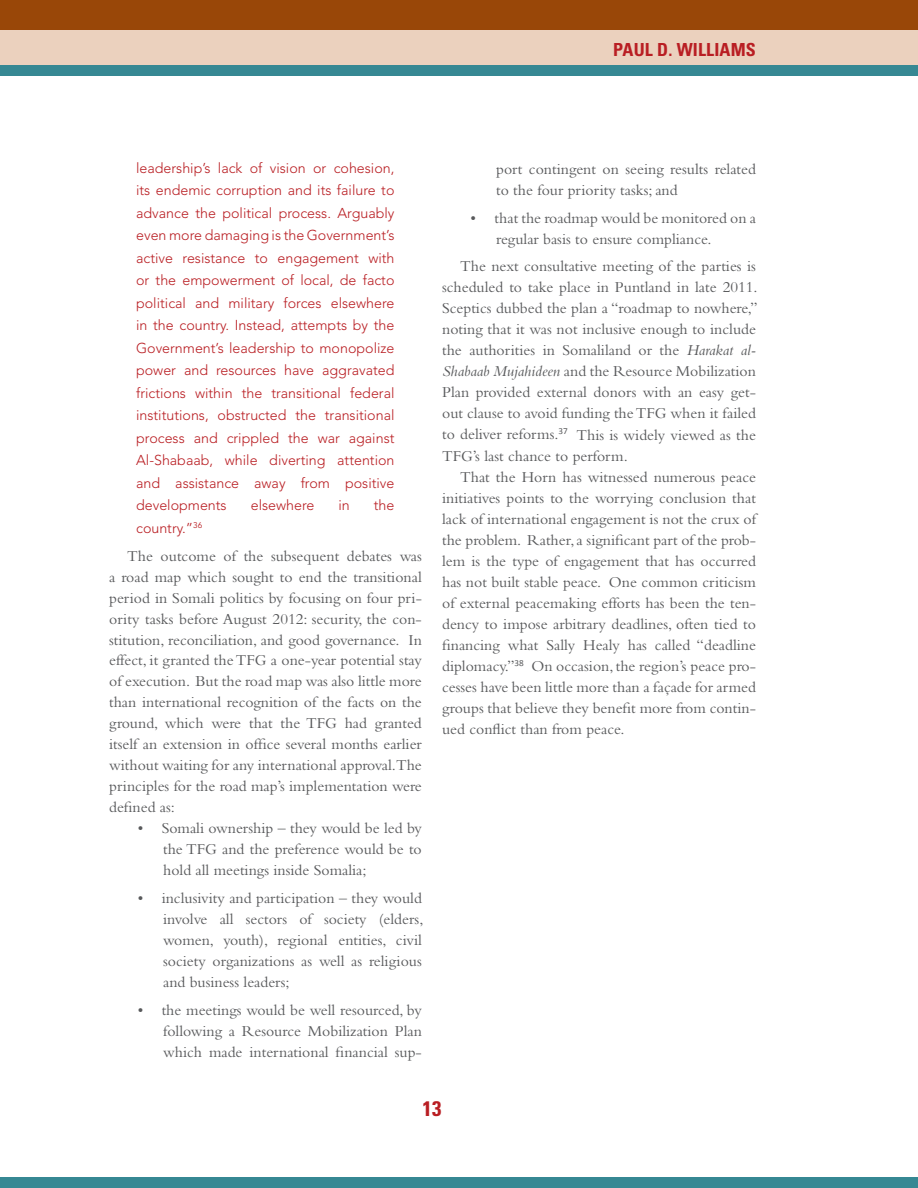
<style>
.page{position:relative;width:918px;height:1188px;background:#fff}
.page>*{position:absolute;margin:0;border:0;box-sizing:border-box;transform-origin:0 0}
.t1{font:700 condensed 21px "Univers";color:#b91e23}
.t2{font:700 condensed 18px "Univers";letter-spacing:.01em;color:#b91e23}
.t3{font:15.75px/21px "Bembo";color:#58595b;text-align:justify}
.t4{font:300 14.25px/22.5px "Avenir";color:#b91e23;text-align:justify}
.s1{font-style:italic}
</style>
<div class="page">
<div style="left:0;top:24px;width:918px;height:47px;background:#ebd1be"></div>
<div style="left:0;top:66px;width:918px;height:10px;background:#368893"></div>
<div style="left:0;top:0;width:918px;height:29px;background:#994708"></div>
<div style="left:0;top:1178px;width:918px;height:10px;background:#368893"></div>
<p class="t2" style="left:613px;top:38px;width:144px">PAUL D. WILLIAMS</p>
<p class="t4" style="left:136px;top:157px;width:260px">leadership’s lack of vision or cohesion, its endemic corruption and its failure to advance the political process. Arguably even more damaging is the Government’s active resistance to engagement with or the empowerment of local, de facto political and military forces elsewhere in the country. Instead, attempts by the Government’s leadership to monopolize power and resources have aggravated frictions within the transitional federal institutions, obstructed the transitional process and crippled the war against Al-Shabaab, while diverting attention and assistance away from positive developments</p>
<p class="t4" style="left:251px;top:494px;width:65px">elsewhere</p>
<p class="t4" style="left:338px;top:494px;width:13px">in</p>
<p class="t4" style="left:374px;top:494px;width:22px">the</p>
<p class="t4" style="left:136px;top:517px;width:68px">country.”<sup>36</sup></p>
<p class="t3" style="left:109px;top:545px;width:314px;text-indent:18px">The outcome of the subsequent debates was a road map which sought to end the transitional period in Somali politics by focusing on four pri&shy;ority tasks before August 2012: security, the con&shy;stitution, reconciliation, and good governance. In effect, it granted the TFG a one-year potential stay of execution. But the road map was also little more than international recognition of the facts on the ground, which were that the TFG had granted itself an extension in office several months earlier without waiting for any international approval.The principles for the road map’s implementation were defined as:</p>
<p class="t3" style="left:163px;top:818px;width:260px;text-indent:-25px">• Somali ownership – they would be led by the TFG and the preference would be to hold all meetings inside Somalia;</p>
<p class="t3" style="left:163px;top:887px;width:262px;text-indent:-25px">• inclusivity and participation – they would involve all sectors of society (elders, women, youth), regional entities, civil society organizations as well as religious and business leaders;</p>
<p class="t3" style="left:163px;top:999px;width:260px;text-indent:-25px">• the meetings would be well resourced, by following a Resource Mobilization Plan which made international financial sup-</p>
<p class="t3" style="left:496px;top:158px;width:261px">port contingent on seeing results related to the four priority tasks; and</p>
<p class="t3" style="left:496px;top:207px;width:261px;text-indent:-25px">• that the roadmap would be monitored on a regular basis to ensure compliance.</p>
<p class="t3" style="left:460px;top:256px;width:297px">The next consultative meeting of the parties is</p>
<p class="t3" style="left:442px;top:277px;width:317px">scheduled to take place in Puntland in late 2011.</p>
<p class="t3" style="left:442px;top:298px;width:317px">Sceptics dubbed the plan a “roadmap to nowhere,”</p>
<p class="t3" style="left:442px;top:319px;width:315px">noting that it was not inclusive enough to include</p>
<p class="t3" style="left:442px;top:340px;width:315px">the authorities in Somaliland or the <span class="s1">Harakat al-</span></p>
<p class="t3" style="left:442px;top:361px;width:315px"><span class="s1">Shabaab Mujahideen</span> and the Resource Mobilization</p>
<p class="t3" style="left:442px;top:382px;width:315px">Plan provided external donors with an easy get-</p>
<p class="t3" style="left:442px;top:403px;width:315px">out clause to avoid funding the TFG when it failed</p>
<p class="t3" style="left:442px;top:424px;width:315px">to deliver reforms.<sup>37</sup> This is widely viewed as the</p>
<p class="t3" style="left:442px;top:445px;width:187px">TFG’s last chance to perform.</p>
<p class="t3" style="left:460px;top:466px;width:297px">That the Horn has witnessed numerous peace</p>
<p class="t3" style="left:442px;top:487px;width:315px">initiatives points to the worrying conclusion that</p>
<p class="t3" style="left:442px;top:508px;width:315px">lack of international engagement is not the crux of</p>
<p class="t3" style="left:442px;top:529px;width:315px">the problem. Rather, a significant part of the prob-</p>
<p class="t3" style="left:442px;top:550px;width:315px">lem is the type of engagement that has occurred</p>
<p class="t3" style="left:442px;top:571px;width:315px">has not built stable peace. One common criticism</p>
<p class="t3" style="left:442px;top:592px;width:315px">of external peacemaking efforts has been the ten-</p>
<p class="t3" style="left:442px;top:613px;width:315px">dency to impose arbitrary deadlines, often tied to</p>
<p class="t3" style="left:442px;top:634px;width:315px">financing what Sally Healy has called “deadline</p>
<p class="t3" style="left:442px;top:655px;width:315px">diplomacy.”<sup>38</sup> On occasion, the region’s peace pro-</p>
<p class="t3" style="left:442px;top:676px;width:315px">cesses have been little more than a façade for armed</p>
<p class="t3" style="left:442px;top:697px;width:315px">groups that believe they benefit more from contin-</p>
<p class="t3" style="left:442px;top:718px;width:184px">ued conflict than from peace.</p>
<p class="t1" style="left:422px;top:1095px;width:21px">13</p>
</div>
